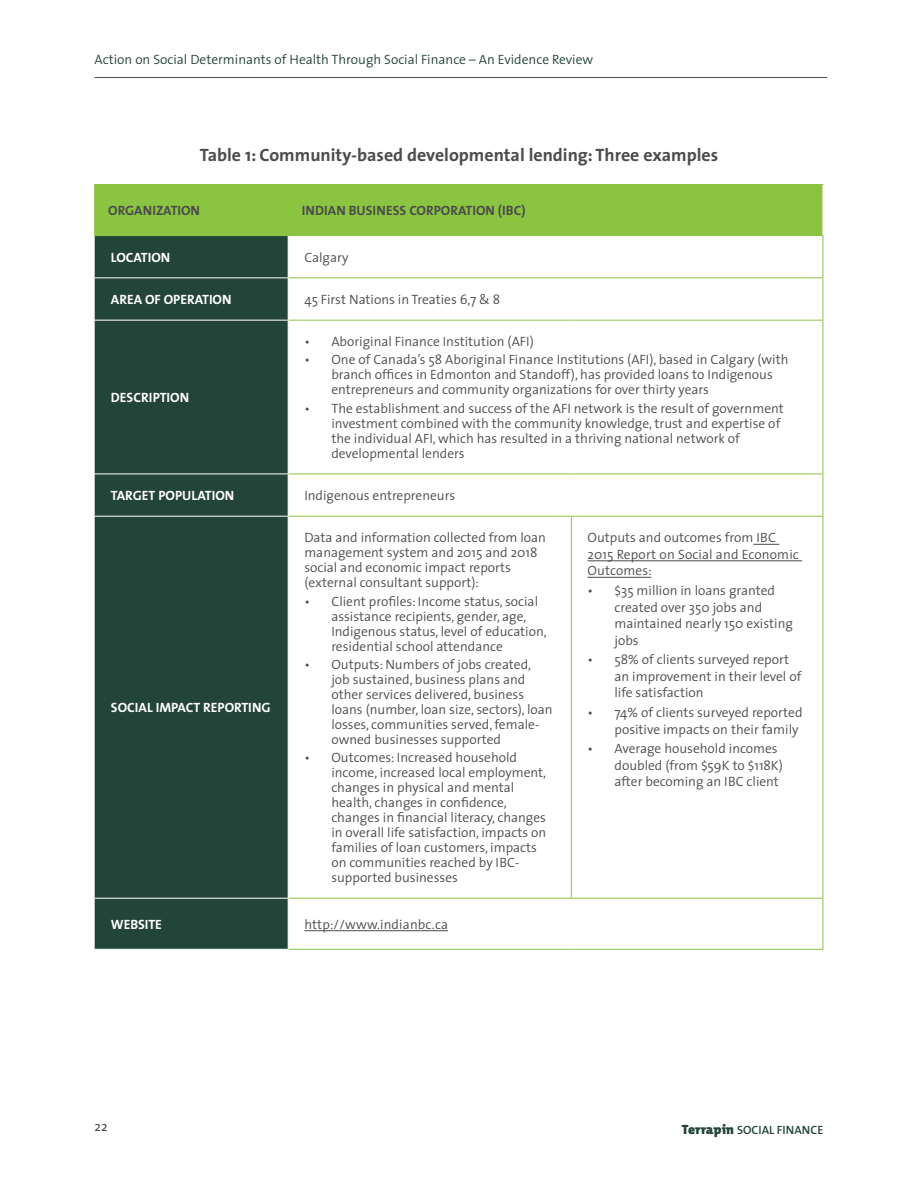
<style>
.page{position:relative;width:918px;height:1188px;background:#fff}
.page>*{position:absolute;margin:0;border:0;box-sizing:border-box;transform-origin:0 0}
.main_Body{font:700 18px "The Sans";color:#4b4c4d}
.t1{font:300 13.5px/15px "The Sans";color:#4b4c4d}
.main_Body-2{font:700 13.5px "The Sans";color:#fff}
.t2{font:300 13.5px "The Sans";color:#234438}
.main_Body-3{font:700 13.5px "The Sans";color:#4b4c4d}
.t3{font:13.5px "The Sans";color:#4b4c4d}
.t4{font:600 12px "The Sans";color:#234438}
.s1{font-family:"The Mix";font-weight:900;font-size:13.5px}
</style>
<div class="page">
<hr style="left:94px;top:77px;width:733px;height:1px;background:#4b4c4d">
<div style="left:95px;top:185px;width:728px;height:50px;background:#8bc440"></div>
<div style="left:95px;top:236px;width:193px;height:713px;background:#234438"></div>
<hr style="left:823px;top:236px;width:1px;height:41px;background:#8bc440">
<hr style="left:289px;top:277px;width:282px;height:1px;background:#8bc440">
<hr style="left:571px;top:277px;width:252px;height:1px;background:#8bc440">
<hr style="left:823px;top:278px;width:1px;height:42px;background:#8bc440">
<hr style="left:289px;top:320px;width:282px;height:1px;background:#8bc440">
<hr style="left:571px;top:320px;width:252px;height:1px;background:#8bc440">
<hr style="left:823px;top:321px;width:1px;height:153px;background:#8bc440">
<hr style="left:289px;top:474px;width:282px;height:1px;background:#8bc440">
<hr style="left:571px;top:474px;width:252px;height:1px;background:#8bc440">
<hr style="left:823px;top:474px;width:1px;height:42px;background:#8bc440">
<hr style="left:289px;top:516px;width:282px;height:1px;background:#8bc440">
<hr style="left:571px;top:516px;width:252px;height:1px;background:#8bc440">
<hr style="left:571px;top:517px;width:1px;height:381px;background:#8bc440">
<hr style="left:823px;top:517px;width:1px;height:381px;background:#8bc440">
<hr style="left:289px;top:898px;width:282px;height:1px;background:#8bc440">
<hr style="left:571px;top:898px;width:252px;height:1px;background:#8bc440">
<hr style="left:823px;top:899px;width:1px;height:50px;background:#8bc440">
<hr style="left:289px;top:949px;width:282px;height:1px;background:#8bc440">
<hr style="left:571px;top:949px;width:252px;height:1px;background:#8bc440">
<hr style="left:94px;top:184px;width:194px;height:1px;background:#8bc440">
<hr style="left:94px;top:185px;width:1px;height:50px;background:#8bc440">
<hr style="left:288px;top:184px;width:283px;height:1px;background:#8bc440">
<hr style="left:288px;top:185px;width:1px;height:50px;background:#8bc440">
<hr style="left:571px;top:184px;width:252px;height:1px;background:#8bc440">
<hr style="left:94px;top:235px;width:194px;height:1px;background:#8bc440">
<hr style="left:288px;top:235px;width:283px;height:1px;background:#8bc440">
<hr style="left:571px;top:235px;width:252px;height:1px;background:#8bc440">
<hr style="left:95px;top:277px;width:194px;height:1px;background:#fff">
<hr style="left:95px;top:320px;width:194px;height:1px;background:#fff">
<hr style="left:95px;top:474px;width:194px;height:1px;background:#fff">
<hr style="left:95px;top:516px;width:194px;height:1px;background:#fff">
<hr style="left:95px;top:898px;width:194px;height:1px;background:#fff">
<svg style="left:753px;top:544px;width:26px;height:1px"></svg>
<hr style="left:588px;top:561px;width:214px;height:1px;background:#4b4c4d">
<hr style="left:588px;top:577px;width:63px;height:1px;background:#4b4c4d">
<hr style="left:304px;top:930px;width:144px;height:1px;background:#4b4c4d">
<p class="t2" style="left:94px;top:48px;width:500px">Action on Social Determinants of Health Through Social Finance – An Evidence Review</p>
<p class="main_Body" style="left:200px;top:140px;width:520px">Table 1: Community-based developmental lending: Three examples</p>
<p class="main_Body-3" style="left:108px;top:199px;width:93px">ORGANIZATION</p>
<p class="main_Body-3" style="left:302px;top:199px;width:225px">INDIAN BUSINESS CORPORATION (IBC)</p>
<p class="main_Body-2" style="left:111px;top:246px;width:61px">LOCATION</p>
<p class="t1" style="left:304px;top:249px;width:45px">Calgary</p>
<p class="main_Body-2" style="left:111px;top:288px;width:122px">AREA OF OPERATION</p>
<p class="t1" style="left:304px;top:291px;width:197px">45 First Nations in Treaties 6,7 &amp; 8</p>
<p class="main_Body-2" style="left:111px;top:386px;width:80px">DESCRIPTION</p>
<p class="t1" style="left:304px;top:334px;width:231px">• Aboriginal Finance Institution (AFI)</p>
<p class="t1" style="left:331px;top:352px;width:459px;text-indent:-27px">• One of Canada’s 58 Aboriginal Finance Institutions (AFI), based in Calgary (with branch offices in Edmonton and Standoff), has provided loans to Indigenous entrepreneurs and community organizations for over thirty years</p>
<p class="t1" style="left:331px;top:400px;width:454px;text-indent:-27px">• The establishment and success of the AFI network is the result of government investment combined with the community knowledge, trust and expertise of the individual AFI, which has resulted in a thriving national network of developmental lenders</p>
<p class="main_Body-2" style="left:111px;top:484px;width:125px">TARGET POPULATION</p>
<p class="t1" style="left:304px;top:488px;width:152px">Indigenous entrepreneurs</p>
<p class="main_Body-2" style="left:111px;top:696px;width:161px">SOCIAL IMPACT REPORTING</p>
<p class="t1" style="left:304px;top:530px;width:243px">Data and information collected from loan management system and 2015 and 2018 social and economic impact reports (external consultant support):</p>
<p class="t1" style="left:331px;top:593px;width:217px;text-indent:-27px">• Client profiles: Income status, social assistance recipients, gender, age, Indigenous status, level of education, residential school attendance</p>
<p class="t1" style="left:331px;top:656px;width:223px;text-indent:-27px">• Outputs: Numbers of jobs created, job sustained, business plans and other services delivered, business loans (number, loan size, sectors), loan losses, communities served, female&shy;owned businesses supported</p>
<p class="t1" style="left:331px;top:750px;width:216px;text-indent:-27px">• Outcomes: Increased household income, increased local employment, changes in physical and mental health, changes in confidence, changes in financial literacy, changes in overall life satisfaction, impacts on families of loan customers, impacts on communities reached by IBC&shy;supported businesses</p>
<p class="main_Body-2" style="left:111px;top:913px;width:53px">WEBSITE</p>
<p class="t1" style="left:304px;top:916px;width:145px">http://www.indianbc.ca</p>
<p class="t1" style="left:588px;top:529px;width:213px;line-height:16.5px">Outputs and outcomes from IBC<br>2015 Report on Social and Economic<br>Outcomes:</p>
<p class="t1" style="left:615px;top:582px;width:180px;line-height:16.5px;text-indent:-27px">• $35 million in loans granted created over 350 jobs and maintained nearly 150 existing jobs</p>
<p class="t1" style="left:615px;top:651px;width:188px;line-height:16.5px;text-indent:-27px">• 58% of clients surveyed report an improvement in their level of life satisfaction</p>
<p class="t1" style="left:615px;top:704px;width:190px;line-height:16.5px;text-indent:-27px">• 74% of clients surveyed reported positive impacts on their family</p>
<p class="t1" style="left:615px;top:740px;width:170px;line-height:16.5px;text-indent:-27px">• Average household incomes doubled (from $59K to $118K) after becoming an IBC client</p>
<p class="t3" style="left:94px;top:1115px;width:15px">22</p>
<p class="t4" style="left:682px;top:1120px;width:143px"><span class="s1">Terrapin</span> SOCIAL FINANCE</p>
</div>
